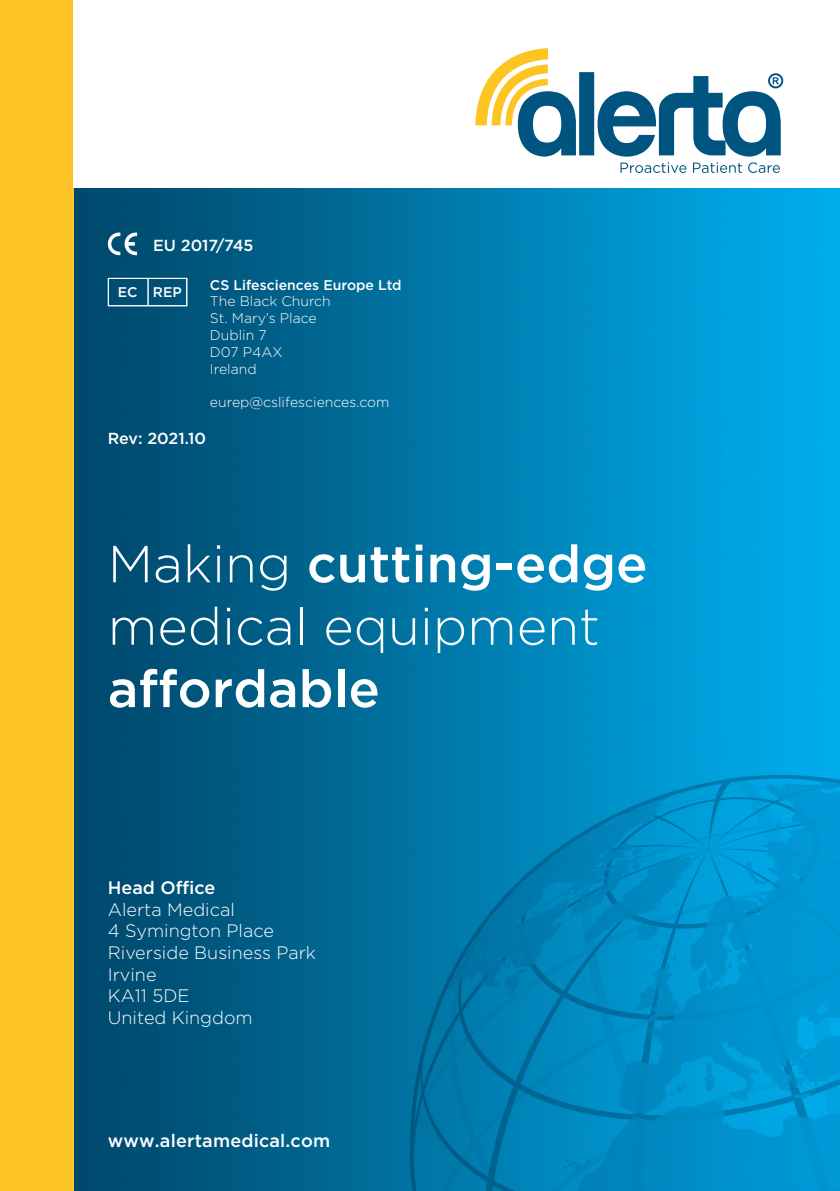
<style>
.page{position:relative;width:840px;height:1191px;background:#fff}
.page>*{position:absolute;margin:0;border:0;box-sizing:border-box;transform-origin:0 0}
.t1{font:300 52px/62.4px "Gotham";color:#fff}
.t2{font:500 52px "Gotham";color:#fff}
.t3{font:300 18px/21.6px "Gotham";color:#fff}
.t4{font:500 18px "Gotham";letter-spacing:.01em;color:#fff}
.t5{font:500 16px "Gotham";color:#fff}
.t6{font:300 14px/16.8px "Gotham";color:#fff}
.t7{font:500 14px "Gotham";color:#fff}
.s1{font-weight:500}
</style>
<div class="page">
<img style="left:74px;top:188px;width:765px;height:1003px">
<div style="left:0;top:0;width:74px;height:1191px;background:#fec427"></div>
<div style="left:767px;top:73px;width:15px;height:15px;border:2px solid #005480;border-radius:50%"></div>
<svg style="left:475px;top:48px;width:305px;height:125px"></svg>
<svg style="left:107px;top:232px;width:30px;height:23px"></svg>
<svg style="left:108px;top:278px;width:79px;height:28px;background:#1b6284"></svg>
<p class="t5" style="left:153px;top:236px;width:102px">EU 2017/745</p>
<p class="t7" style="left:118px;top:284px;width:65px">EC REP</p>
<p class="t7" style="left:210px;top:277px;width:193px">CS Lifesciences Europe Ltd</p>
<p class="t6" style="left:210px;top:293px;width:122px">The Black Church<br>St. Mary’s Place<br>Dublin 7<br>D07 P4AX<br>Ireland</p>
<p class="t6" style="left:210px;top:394px;width:181px">eurep@cslifesciences.com</p>
<p class="t5" style="left:108px;top:429px;width:100px">Rev: 2021.10</p>
<h1 class="t1" style="left:108px;top:532px;width:541px">Making <span class="s1">cutting-edge </span>medical equipment</h1>
<h1 class="t2" style="left:108px;top:659px;width:273px">affordable</h1>
<p class="t4" style="left:108px;top:877px;width:109px">Head Office</p>
<p class="t3" style="left:108px;top:898px;width:209px">Alerta Medical<br>4 Symington Place<br>Riverside Business Park<br>Irvine<br>KA11 5DE<br>United Kingdom</p>
<p class="t4" style="left:108px;top:1130px;width:224px">www.alertamedical.com</p>
</div>
